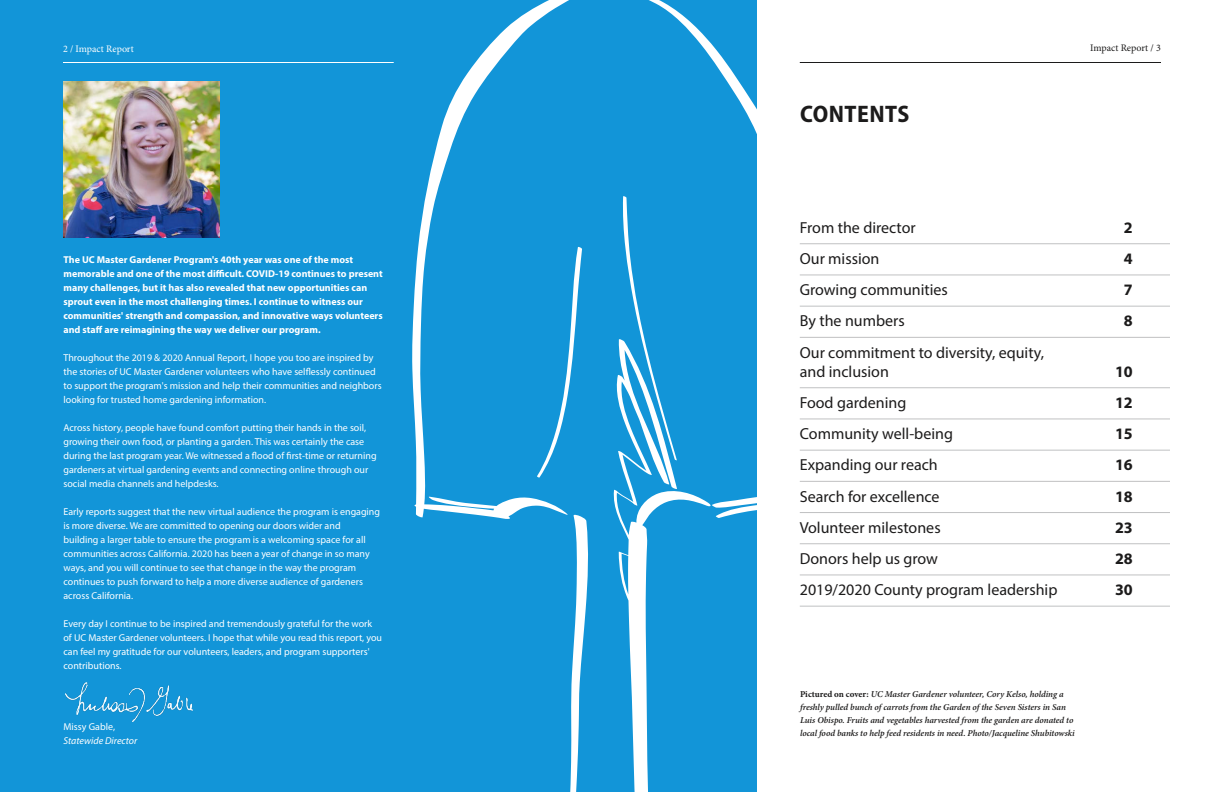
<style>
.page{position:relative;width:1224px;height:792px;background:#fff}
.page>*{position:absolute;margin:0;border:0;box-sizing:border-box;transform-origin:0 0}
.Header_2_black{font:700 semi-condensed 24px "Myriad Pro";letter-spacing:.02em;color:#1c1b1b}
.Table_of_content{font:16px/19.2px "Myriad Pro";color:#1c1b1b}
.Table_of_content-2{font:700 16px "Myriad Pro";color:#1c1b1b}
.Intro_white_sanserif{font:10px/14px "Myriad Pro";color:#fff}
.Intro_white_sanserif-2{font:700 10px/14px "Myriad Pro";color:#fff}
.Paragraph_1_sanserif{font:italic 10px/14px "Myriad Pro";color:#fff}
.t1{font:10px "Minion Pro";color:#1c1b1b}
.t2{font:10px "Minion Pro";color:#fff}
.Caption_black_left{font:italic 600 9px/13px "Minion Pro";letter-spacing:-.005em;color:#1c1b1b}
.s1{font-style:normal}
.s2{font-weight:700;font-style:normal}
</style>
<div class="page">
<div style="left:0;top:0;width:757px;height:792px;background:#1295d8"></div>
<img style="left:63px;top:82px;width:156px;height:155px">
<hr style="left:800px;top:62px;width:361px;height:1px;background:#1c1b1b">
<hr style="left:63px;top:62px;width:331px;height:1px;background:#fff">
<hr style="left:800px;top:243px;width:370px;height:1px;background:#c0c1c2">
<hr style="left:800px;top:274px;width:370px;height:1px;background:#c0c1c2">
<hr style="left:800px;top:306px;width:370px;height:1px;background:#c0c1c2">
<hr style="left:800px;top:337px;width:370px;height:1px;background:#c0c1c2">
<hr style="left:800px;top:387px;width:370px;height:1px;background:#c0c1c2">
<hr style="left:800px;top:418px;width:370px;height:1px;background:#c0c1c2">
<hr style="left:800px;top:450px;width:370px;height:1px;background:#c0c1c2">
<hr style="left:800px;top:481px;width:370px;height:1px;background:#c0c1c2">
<hr style="left:800px;top:512px;width:370px;height:1px;background:#c0c1c2">
<hr style="left:800px;top:543px;width:370px;height:1px;background:#c0c1c2">
<hr style="left:800px;top:574px;width:370px;height:1px;background:#c0c1c2">
<hr style="left:800px;top:606px;width:370px;height:1px;background:#c0c1c2">
<img style="left:66px;top:683px;width:127px;height:38px">
<svg style="left:412px;top:0;width:157px;height:519px"></svg>
<svg style="left:649px;top:0;width:108px;height:518px"></svg>
<svg style="left:571px;top:338px;width:140px;height:454px"></svg>
<svg style="left:622px;top:196px;width:55px;height:265px"></svg>
<svg style="left:537px;top:246px;width:45px;height:232px"></svg>
<p class="t2" style="left:63px;top:43px;width:72px">2 / Impact Report</p>
<p class="Intro_white_sanserif-2" style="left:63px;top:252px;width:321px">The UC Master Gardener Program's 40th year was one of the most memorable and one of the most difficult. COVID-19 continues to present many challenges, but it has also revealed that new opportunities can sprout even in the most challenging times. I continue to witness our communities' strength and compassion, and innovative ways volunteers and staff are reimagining the way we deliver our program.</p>
<p class="Intro_white_sanserif" style="left:63px;top:350px;width:320px">Throughout the 2019 &amp; 2020 Annual Report, I hope you too are inspired by the stories of UC Master Gardener volunteers who have selflessly continued to support the program's mission and help their communities and neighbors looking for trusted home gardening information.</p>
<p class="Intro_white_sanserif" style="left:63px;top:420px;width:315px">Across history, people have found comfort putting their hands in the soil, growing their own food, or planting a garden. This was certainly the case during the last program year. We witnessed a flood of first-time or returning gardeners at virtual gardening events and connecting online through our social media channels and helpdesks.</p>
<p class="Intro_white_sanserif" style="left:63px;top:504px;width:318px">Early reports suggest that the new virtual audience the program is engaging is more diverse. We are committed to opening our doors wider and<br>building a larger table to ensure the program is a welcoming space for all communities across California. 2020 has been a year of change in so many ways, and you will continue to see that change in the way the program continues to push forward to help a more diverse audience of gardeners across California.</p>
<p class="Intro_white_sanserif" style="left:63px;top:616px;width:320px">Every day I continue to be inspired and tremendously grateful for the work of UC Master Gardener volunteers. I hope that while you read this report, you can feel my gratitude for our volunteers, leaders, and program supporters' contributions.</p>
<p class="Paragraph_1_sanserif" style="left:63px;top:720px;width:75px"><span class="s1">Missy Gable,<br></span>Statewide Director</p>
<h2 class="Header_2_black" style="left:800px;top:98px;width:111px">CONTENTS</h2>
<p class="t1" style="left:1090px;top:41px;width:72px">Impact Report / 3</p>
<p class="Table_of_content" style="left:800px;top:218px;width:117px">From the director</p>
<p class="Table_of_content-2" style="left:1124px;top:217px;width:10px">2</p>
<p class="Table_of_content" style="left:800px;top:249px;width:81px">Our mission</p>
<p class="Table_of_content-2" style="left:1124px;top:248px;width:10px">4</p>
<p class="Table_of_content" style="left:800px;top:280px;width:150px">Growing communities</p>
<p class="Table_of_content-2" style="left:1124px;top:279px;width:10px">7</p>
<p class="Table_of_content" style="left:800px;top:311px;width:106px">By the numbers</p>
<p class="Table_of_content-2" style="left:1124px;top:311px;width:10px">8</p>
<p class="Table_of_content" style="left:800px;top:342px;width:246px">Our commitment to diversity, equity, and inclusion</p>
<p class="Table_of_content-2" style="left:1115px;top:361px;width:19px">10</p>
<p class="Table_of_content" style="left:800px;top:393px;width:108px">Food gardening</p>
<p class="Table_of_content-2" style="left:1115px;top:392px;width:19px">12</p>
<p class="Table_of_content" style="left:800px;top:424px;width:155px">Community well-being</p>
<p class="Table_of_content-2" style="left:1115px;top:423px;width:19px">15</p>
<p class="Table_of_content" style="left:800px;top:455px;width:140px">Expanding our reach</p>
<p class="Table_of_content-2" style="left:1115px;top:455px;width:19px">16</p>
<p class="Table_of_content" style="left:800px;top:486px;width:141px">Search for excellence</p>
<p class="Table_of_content-2" style="left:1115px;top:486px;width:19px">18</p>
<p class="Table_of_content" style="left:800px;top:518px;width:142px">Volunteer milestones</p>
<p class="Table_of_content-2" style="left:1115px;top:517px;width:19px">23</p>
<p class="Table_of_content" style="left:800px;top:549px;width:140px">Donors help us grow</p>
<p class="Table_of_content-2" style="left:1115px;top:548px;width:19px">28</p>
<p class="Table_of_content" style="left:800px;top:580px;width:259px">2019/2020 County program leadership</p>
<p class="Table_of_content-2" style="left:1115px;top:579px;width:19px">30</p>
<p class="Caption_black_left" style="left:800px;top:687px;width:276px"><span class="s2">Pictured on cover:</span> UC Master Gardener volunteer, Cory Kelso, holding a freshly pulled bunch of carrots from the Garden of the Seven Sisters in San Luis Obispo. Fruits and vegetables harvested from the garden are donated to local food banks to help feed residents in need. Photo/Jacqueline Shubitowski</p>
</div>
